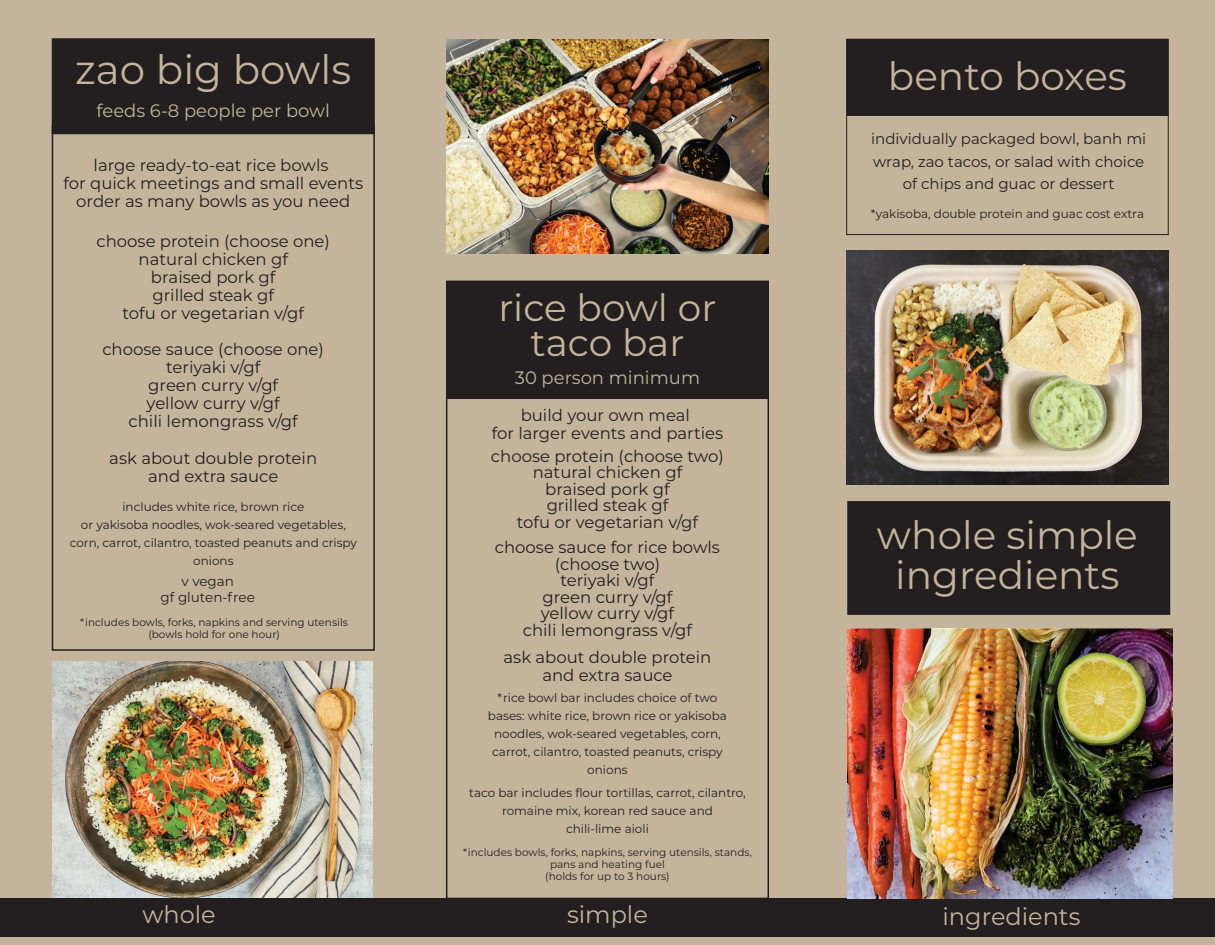
<style>
.page{position:relative;width:1215px;height:945px;background:#c3b49b}
.page>*{position:absolute;margin:0;border:0;box-sizing:border-box;transform-origin:0 0}
.t1{font:40.5px "Montserrat";color:#c3b49b}
.t2{font:39px/40.5px "Montserrat";color:#c3b49b;text-align:center}
.t3{font:37.5px/34.5px "Montserrat";color:#c3b49b;text-align:center}
.t4{font:24px "Montserrat";color:#c3b49b}
.t5{font:18px "Montserrat";color:#c3b49b}
.t6{font:16.5px/18px "Montserrat";color:#231f20;text-align:center}
.t7{font:15px/22.5px "Montserrat";color:#231f20;text-align:center}
.t8{font:13.5px/16.5px "Montserrat";color:#231f20;text-align:center}
.t9{font:12px/18px "Montserrat";color:#231f20;text-align:center}
.t10{font:10.5px/12px "Montserrat";color:#231f20;text-align:center}
</style>
<div class="page">
<img style="left:52px;top:662px;width:321px;height:236px">
<div style="left:52px;top:38px;width:323px;height:96px;background:#231f20;border:2px solid #231f20"></div>
<div style="left:446px;top:281px;width:323px;height:118px;background:#231f20"></div>
<div style="left:847px;top:39px;width:321px;height:77px;background:#231f20"></div>
<div style="left:52px;top:125px;width:323px;height:526px;border:2px solid #231f20"></div>
<div style="left:446px;top:397px;width:323px;height:502px;border:2px solid #231f20"></div>
<div style="left:846px;top:39px;width:323px;height:196px;border:1px solid #231f20"></div>
<div style="left:847px;top:501px;width:323px;height:114px;background:#231f20;border:1px solid #231f20"></div>
<div style="left:0;top:898px;width:1215px;height:39px;background:#231f20"></div>
<img style="left:846px;top:251px;width:322px;height:233px">
<img style="left:447px;top:39px;width:321px;height:214px">
<img style="left:848px;top:629px;width:324px;height:270px">
<h1 class="t1" style="left:75px;top:41px;width:277px">zao big bowls</h1>
<p class="t5" style="left:97px;top:98px;width:235px">feeds 6-8 people per bowl</p>
<p class="t6" style="left:63px;top:156px;width:301px">large ready-to-eat rice bowls<br>for quick meetings and small events order as many bowls as you need</p>
<p class="t6" style="left:97px;top:232px;width:235px">choose protein (choose one) natural chicken gf<br>braised pork gf<br>grilled steak gf<br>tofu or vegetarian v/gf</p>
<p class="t6" style="left:103px;top:340px;width:223px">choose sauce (choose one) teriyaki v/gf<br>green curry v/gf<br>yellow curry v/gf<br>chili lemongrass v/gf</p>
<p class="t6" style="left:109px;top:448px;width:209px">ask about double protein and extra sauce</p>
<p class="t9" style="left:70px;top:497px;width:289px">includes white rice, brown rice<br>or yakisoba noodles, wok-seared vegetables, corn, carrot, cilantro, toasted peanuts and crispy onions</p>
<p class="t8" style="left:161px;top:572px;width:96px">v vegan<br>gf gluten-free</p>
<p class="t10" style="left:80px;top:616px;width:269px">*includes bowls, forks, napkins and serving utensils (bowls hold for one hour)</p>
<h3 class="t3" style="left:499px;top:290px;width:219px">rice bowl or taco bar</h3>
<p class="t5" style="left:515px;top:365px;width:187px">30 person minimum</p>
<p class="t6" style="left:492px;top:406px;width:233px">build your own meal<br>for larger events and parties</p>
<p class="t6" style="left:491px;top:447px;width:235px;line-height:16.5px">choose protein (choose two) natural chicken gf<br>braised pork gf<br>grilled steak gf<br>tofu or vegetarian v/gf</p>
<p class="t6" style="left:495px;top:539px;width:227px;line-height:16.5px">choose sauce for rice bowls (choose two)<br>teriyaki v/gf<br>green curry v/gf<br>yellow curry v/gf<br>chili lemongrass v/gf</p>
<p class="t6" style="left:504px;top:648px;width:209px">ask about double protein and extra sauce</p>
<p class="t9" style="left:488px;top:688px;width:241px">*rice bowl bar includes choice of two bases: white rice, brown rice or yakisoba noodles, wok-seared vegetables, corn, carrot, cilantro, toasted peanuts, crispy onions</p>
<p class="t9" style="left:469px;top:783px;width:278px">taco bar includes flour tortillas, carrot, cilantro, romaine mix, korean red sauce and<br>chili-lime aioli</p>
<p class="t10" style="left:463px;top:846px;width:290px">*includes bowls, forks, napkins, serving utensils, stands, pans and heating fuel<br>(holds for up to 3 hours)</p>
<h2 class="t2" style="left:888px;top:55px;width:241px">bento boxes</h2>
<p class="t7" style="left:871px;top:127px;width:277px">individually packaged bowl, banh mi wrap, zao tacos, or salad with choice of chips and guac or dessert</p>
<p class="t9" style="left:871px;top:204px;width:275px">*yakisoba, double protein and guac cost extra</p>
<h2 class="t2" style="left:877px;top:513px;width:262px">whole simple ingredients</h2>
<h3 class="t4" style="left:142px;top:898px;width:75px">whole</h3>
<h3 class="t4" style="left:567px;top:898px;width:82px">simple</h3>
<h3 class="t4" style="left:942px;top:900px;width:139px">ingredients</h3>
</div>
